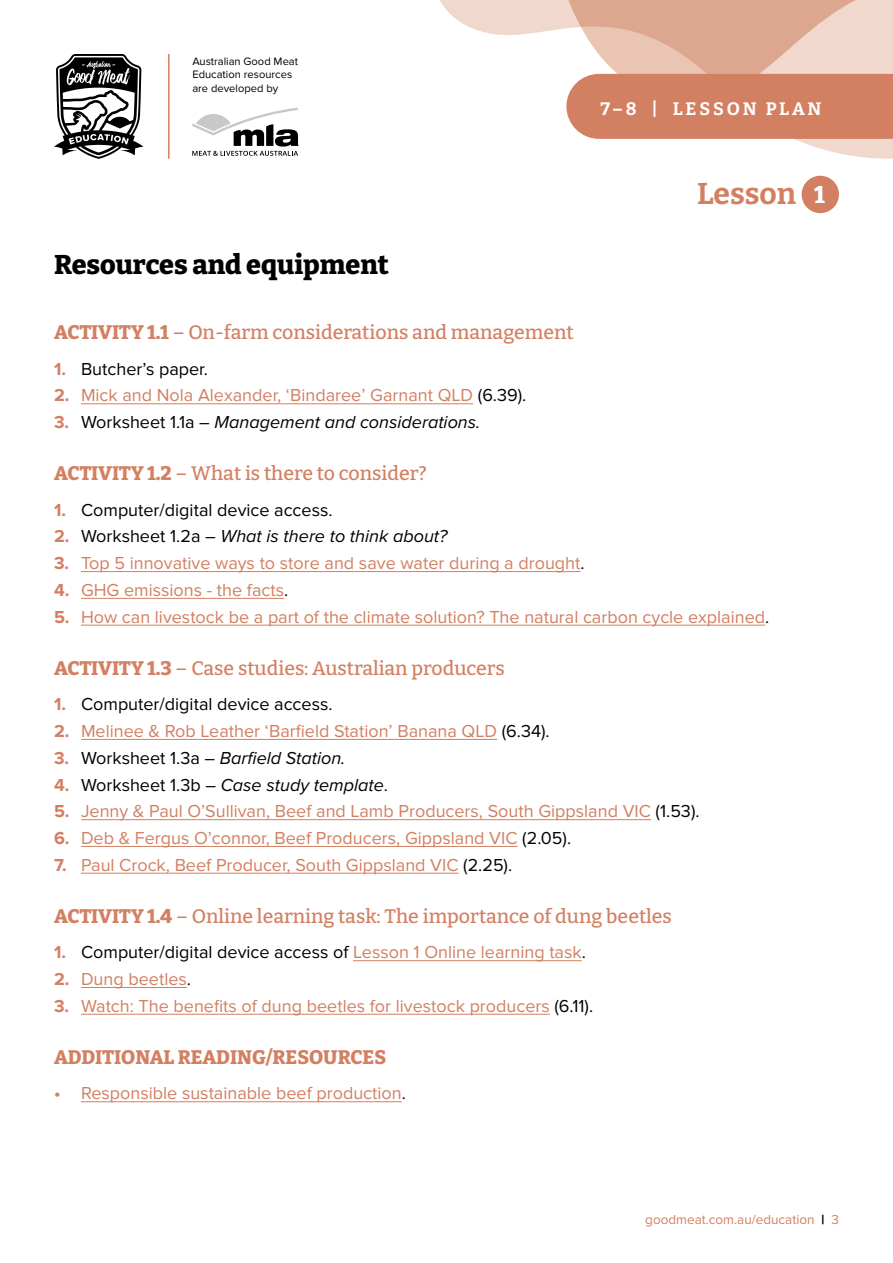
<style>
.page{position:relative;width:893px;height:1263px;background:#fff}
.page>*{position:absolute;margin:0;border:0;box-sizing:border-box;transform-origin:0 0}
.t1{font:700 30px "Bitter";color:#d37f61}
.t2{font:800 27px "Bitter";color:#000}
.t3{font:500 19.5px "Bitter";color:#d37f61}
.t4{font:800 19.5px "Bitter";color:#d37f61}
.t5{font:18px "Proxima Nova";color:#d37f61}
.t6{font:italic 18px "Proxima Nova";color:#000}
.t7{font:18px "Proxima Nova";color:#000}
.t8{font:700 18px "Bitter";letter-spacing:.16em;color:#fff}
.t9{font:13.5px "Proxima Nova";color:#d37f61}
.t10{font:11.1px/13.5px "Proxima Nova";color:#000}
.s1{font-weight:800;font-size:24px;color:#fff}
.s2{font-weight:800}
.s3{font-weight:700;color:#d37f61}
.s4{font-weight:700}
.s5{color:#000}
.s6{font-weight:700;font-style:normal;color:#d37f61}
.s7{font-style:normal}
.s8{color:#d37f61}
.s9{font-family:"Proxima Nova Extrabld";color:#000}
</style>
<div class="page">
<svg style="left:440px;top:0;width:453px;height:159px"></svg>
<svg style="left:561px;top:0;width:332px;height:139px;background:#dea38c"></svg>
<div style="left:802px;top:176px;width:37px;height:37px;background:#d37f61;border-radius:50%"></div>
<svg style="left:54px;top:54px;width:89px;height:105px"></svg>
<hr style="left:168px;top:54px;width:2px;height:105px;background:#d37f61">
<svg style="left:192px;top:108px;width:107px;height:48px"></svg>
<hr style="left:81px;top:404px;width:392px;height:1px;background:#d37f61">
<hr style="left:81px;top:571px;width:499px;height:1px;background:#d37f61">
<hr style="left:81px;top:598px;width:203px;height:1px;background:#d37f61">
<hr style="left:81px;top:625px;width:684px;height:1px;background:#d37f61">
<hr style="left:81px;top:739px;width:416px;height:1px;background:#d37f61">
<hr style="left:81px;top:819px;width:570px;height:1px;background:#d37f61">
<hr style="left:81px;top:846px;width:437px;height:1px;background:#d37f61">
<hr style="left:81px;top:873px;width:378px;height:1px;background:#d37f61">
<hr style="left:353px;top:960px;width:229px;height:1px;background:#d37f61">
<hr style="left:81px;top:987px;width:106px;height:1px;background:#d37f61">
<hr style="left:81px;top:1014px;width:469px;height:1px;background:#d37f61">
<hr style="left:81px;top:1101px;width:321px;height:1px;background:#d37f61">
<p class="t10" style="left:192px;top:55px;width:107px">Australian Good Meat<br>Education resources are developed by</p>
<h2 class="t2" style="left:54px;top:248px;width:337px">Resources and equipment</h2>
<p class="t8" style="left:600px;top:97px;width:222px">7–8 | LESSON PLAN</p>
<h1 class="t1" style="left:697px;top:175px;width:129px">Lesson <span class="s1">1</span></h1>
<p class="t3" style="left:54px;top:320px;width:521px"><span class="s2">ACTIVITY 1.1</span> – On-farm considerations and management</p>
<p class="t7" style="left:54px;top:358px;width:155px"><span class="s3">1.</span> Butcher’s paper.</p>
<p class="t5" style="left:54px;top:385px;width:474px"><span class="s4">2.</span> Mick and Nola Alexander, ‘Bindaree’ Garnant QLD <span class="s5">(6.39).</span></p>
<p class="t6" style="left:54px;top:409px;width:428px"><span class="s6">3.</span> <span class="s7">Worksheet 1.1a –</span> Management and considerations.</p>
<p class="t3" style="left:54px;top:461px;width:374px"><span class="s2">ACTIVITY 1.2</span> – What is there to consider?</p>
<p class="t7" style="left:54px;top:499px;width:280px"><span class="s3">1.</span> Computer/digital device access.</p>
<p class="t6" style="left:54px;top:523px;width:395px"><span class="s6">2.</span> <span class="s7">Worksheet 1.2a –</span> What is there to think about?</p>
<p class="t5" style="left:54px;top:553px;width:532px"><span class="s4">3.</span> Top 5 innovative ways to store and save water during a drought<span class="s5">.</span></p>
<p class="t5" style="left:54px;top:580px;width:236px"><span class="s4">4.</span> GHG emissions - the facts<span class="s5">.</span></p>
<p class="t5" style="left:54px;top:606px;width:717px"><span class="s4">5.</span> How can livestock be a part of the climate solution? The natural carbon cycle explained<span class="s5">.</span></p>
<p class="t3" style="left:54px;top:656px;width:452px"><span class="s2">ACTIVITY 1.3</span> – Case studies: Australian producers</p>
<p class="t7" style="left:54px;top:694px;width:280px"><span class="s3">1.</span> Computer/digital device access.</p>
<p class="t5" style="left:54px;top:721px;width:497px"><span class="s4">2.</span> Melinee &amp; Rob Leather ‘Barfield Station’ Banana QLD <span class="s5">(6.34).</span></p>
<p class="t6" style="left:54px;top:744px;width:293px"><span class="s6">3.</span> <span class="s7">Worksheet 1.3a –</span> Barfield Station.</p>
<p class="t6" style="left:54px;top:771px;width:336px"><span class="s6">4.</span> <span class="s7">Worksheet 1.3b –</span> Case study template<span class="s7">.</span></p>
<p class="t5" style="left:54px;top:801px;width:647px"><span class="s4">5.</span> Jenny &amp; Paul O’Sullivan, Beef and Lamb Producers, South Gippsland VIC <span class="s5">(1.53).</span></p>
<p class="t5" style="left:54px;top:828px;width:519px"><span class="s4">6.</span> Deb &amp; Fergus O’connor, Beef Producers, Gippsland VIC <span class="s5">(2.05).</span></p>
<p class="t5" style="left:54px;top:854px;width:460px"><span class="s4">7.</span> Paul Crock, Beef Producer, South Gippsland VIC <span class="s5">(2.25).</span></p>
<p class="t3" style="left:54px;top:904px;width:619px"><span class="s2">ACTIVITY 1.4</span> – Online learning task: The importance of dung beetles</p>
<p class="t7" style="left:54px;top:942px;width:533px"><span class="s3">1.</span> Computer/digital device access of <span class="s8">Lesson 1 Online learning task</span>.</p>
<p class="t5" style="left:54px;top:969px;width:139px"><span class="s4">2.</span> Dung beetles<span class="s5">.</span></p>
<p class="t5" style="left:54px;top:995px;width:541px"><span class="s4">3.</span> Watch: The benefits of dung beetles for livestock producers <span class="s5">(6.11).</span></p>
<p class="t4" style="left:54px;top:1045px;width:334px">ADDITIONAL READING/RESOURCES</p>
<p class="t5" style="left:54px;top:1083px;width:353px"><span class="s4">•</span> Responsible sustainable beef production<span class="s5">.</span></p>
<p class="t9" style="left:645px;top:1212px;width:195px">goodmeat.com.au/education <span class="s9">|</span> 3</p>
</div>
